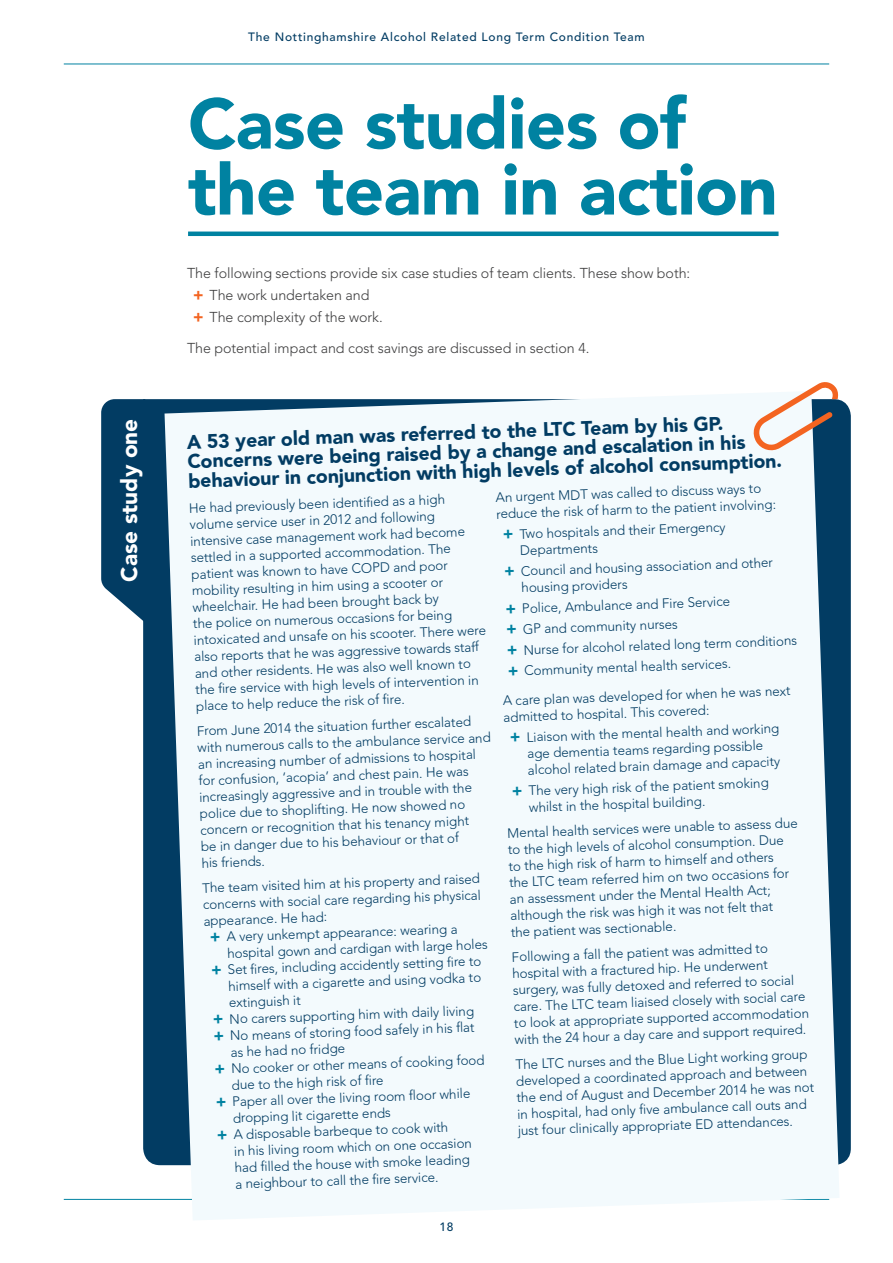
<style>
.page{position:relative;width:893px;height:1263px;background:#fff}
.page>*{position:absolute;margin:0;border:0;box-sizing:border-box;transform-origin:0 0}
.Page_Head{font:900 70.5px/66px "Avenir";letter-spacing:-.01em;color:#0082a1}
.Para_Heading_B{font:900 22.5px "Avenir";color:#fff}
.Body{font:900 19.5px/19.5px "Avenir";color:#023c63}
.Bullet_Header{font:300 14.25px "Avenir";letter-spacing:-.005em;color:#3e3e3f}
.Body_New_Para{font:300 14.25px "Avenir";letter-spacing:-.005em;color:#3e3e3f}
.Body-2{font:300 13.5px/16.5px "Avenir";color:#023c63}
.Body_New_Para-2{font:300 13.5px/16.5px "Avenir";color:#023c63}
.t1{font:500 12px "Avenir";letter-spacing:.06em;color:#023c63}
.s1{font-weight:900;font-size:15.75px;color:#f36421}
.s2{font-weight:900;font-size:15.75px;color:#0082a1}
</style>
<div class="page">
<hr style="left:64px;top:64px;width:765px;height:1px;background:#0082a1">
<hr style="left:64px;top:1199px;width:765px;height:1px;background:#0082a1">
<svg style="left:101px;top:399px;width:42px;height:222px"></svg>
<div style="left:143px;top:399px;width:708px;height:766px;background:#023c63"></div>
<hr style="left:188px;top:232px;width:590px;height:4px;background:#0082a1">
<div style="left:165px;top:393px;width:674px;height:827px;background:#f3fafd"></div>
<svg style="left:753px;top:382px;width:85px;height:69px"></svg>
<p class="t1" style="left:248px;top:30px;width:398px">The Nottinghamshire Alcohol Related Long Term Condition Team</p>
<p class="Page_Head" style="left:188px;top:90px;width:591px">Case studies of the team in action</p>
<p class="Bullet_Header" style="left:187px;top:264px;width:505px">The following sections provide six case studies of team clients. These show both:</p>
<p class="Bullet_Header" style="left:193px;top:286px;width:178px"><span class="s1">+</span> The work undertaken and</p>
<p class="Bullet_Header" style="left:193px;top:309px;width:191px"><span class="s1">+</span> The complexity of the work.</p>
<p class="Body_New_Para" style="left:187px;top:339px;width:404px">The potential impact and cost savings are discussed in section 4.</p>
<p class="Para_Heading_B" style="left:116px;top:582px;width:164px;rotate:-90deg">Case study one</p>
<p class="Body" style="left:186px;top:432px;width:596px;rotate:-2deg">A 53 year old man was referred to the LTC Team by his GP.<br>Concerns were being raised by a change and escalation in his behaviour in conjunction with high levels of alcohol consumption.</p>
<p class="Body-2" style="left:495px;top:489px;width:281px;rotate:-2deg">An urgent MDT was called to discuss ways to reduce the risk of harm to the patient involving:</p>
<p class="Body-2" style="left:519px;top:526px;width:208px;text-indent:-17px;rotate:-2deg"><span class="s2">+</span> Two hospitals and their Emergency<br>Departments</p>
<p class="Body-2" style="left:521px;top:563px;width:254px;text-indent:-17px;rotate:-2deg"><span class="s2">+</span> Council and housing association and other housing providers</p>
<p class="Body-2" style="left:505px;top:601px;width:226px;rotate:-2deg"><span class="s2">+</span> Police, Ambulance and Fire Service</p>
<p class="Body-2" style="left:506px;top:621px;width:173px;rotate:-2deg"><span class="s2">+</span> GP and community nurses</p>
<p class="Body-2" style="left:507px;top:642px;width:292px;rotate:-2deg"><span class="s2">+</span> Nurse for alcohol related long term conditions</p>
<p class="Body-2" style="left:508px;top:663px;width:225px;rotate:-2deg"><span class="s2">+</span> Community mental health services.</p>
<p class="Body-2" style="left:503px;top:692px;width:289px;rotate:-2deg">A care plan was developed for when he was next admitted to hospital. This covered:</p>
<p class="Body-2" style="left:526px;top:729px;width:254px;text-indent:-17px;rotate:-2deg"><span class="s2">+</span> Liaison with the mental health and working age dementia teams regarding possible alcohol related brain damage and capacity</p>
<p class="Body-2" style="left:528px;top:782px;width:242px;text-indent:-17px;rotate:-2deg"><span class="s2">+</span> The very high risk of the patient smoking whilst in the hospital building.</p>
<p class="Body_New_Para-2" style="left:507px;top:825px;width:292px;rotate:-2deg">Mental health services were unable to assess due to the high levels of alcohol consumption. Due to the high risk of harm to himself and others<br>the LTC team referred him on two occasions for an assessment under the Mental Health Act; although the risk was high it was not felt that<br>the patient was sectionable.</p>
<p class="Body-2" style="left:511px;top:949px;width:297px;rotate:-2deg">Following a fall the patient was admitted to hospital with a fractured hip. He underwent surgery, was fully detoxed and referred to social care. The LTC team liaised closely with social care to look at appropriate supported accommodation with the 24 hour a day care and support required.</p>
<p class="Body-2" style="left:515px;top:1056px;width:299px;rotate:-2deg">The LTC nurses and the Blue Light working group developed a coordinated approach and between the end of August and December 2014 he was not in hospital, had only fi ve ambulance call outs and just four clinically appropriate ED attendances.</p>
<p class="Body-2" style="left:189px;top:500px;width:294px;rotate:-2deg">He had previously been identifi ed as a high volume service user in 2012 and following intensive case management work had become settled in a supported accommodation. The patient was known to have COPD and poor mobility resulting in him using a scooter or wheelchair. He had been brought back by<br>the police on numerous occasions for being intoxicated and unsafe on his scooter. There were also reports that he was aggressive towards staff and other residents. He was also well known to the fi re service with high levels of intervention in place to help reduce the risk of fi re.</p>
<p class="Body-2" style="left:197px;top:723px;width:295px;rotate:-2deg">From June 2014 the situation further escalated with numerous calls to the ambulance service and an increasing number of admissions to hospital for confusion, ‘acopia’ and chest pain. He was increasingly aggressive and in trouble with the police due to shoplifting. He now showed no concern or recognition that his tenancy might<br>be in danger due to his behaviour or that of<br>his friends.</p>
<p class="Body-2" style="left:202px;top:880px;width:280px;text-align:justify;rotate:-2deg">The team visited him at his property and raised concerns with social care regarding his physical appearance. He had:</p>
<p class="Body-2" style="left:226px;top:928px;width:262px;text-indent:-16px;rotate:-2deg"><span class="s2">+</span> A very unkempt appearance: wearing a hospital gown and cardigan with large holes</p>
<p class="Body-2" style="left:227px;top:961px;width:255px;text-align:justify;text-indent:-17px;rotate:-2deg"><span class="s2">+</span> Set fi res, including accidently setting fi re to himself with a cigarette and using vodka to extinguish it</p>
<p class="Body-2" style="left:213px;top:1011px;width:263px;rotate:-2deg"><span class="s2">+</span> No carers supporting him with daily living</p>
<p class="Body-2" style="left:230px;top:1027px;width:246px;text-indent:-17px;rotate:-2deg"><span class="s2">+</span> No means of storing food safely in his fl at as he had no fridge</p>
<p class="Body-2" style="left:231px;top:1060px;width:255px;text-indent:-17px;rotate:-2deg"><span class="s2">+</span> No cooker or other means of cooking food due to the high risk of fi re</p>
<p class="Body-2" style="left:232px;top:1093px;width:240px;text-indent:-17px;rotate:-2deg"><span class="s2">+</span> Paper all over the living room fl oor while dropping lit cigarette ends</p>
<p class="Body-2" style="left:233px;top:1126px;width:240px;text-indent:-17px;rotate:-2deg"><span class="s2">+</span> A disposable barbeque to cook with<br>in his living room which on one occasion had fi lled the house with smoke leading a neighbour to call the fi re service.</p>
<p class="t1" style="left:439px;top:1220px;width:16px">18</p>
</div>
